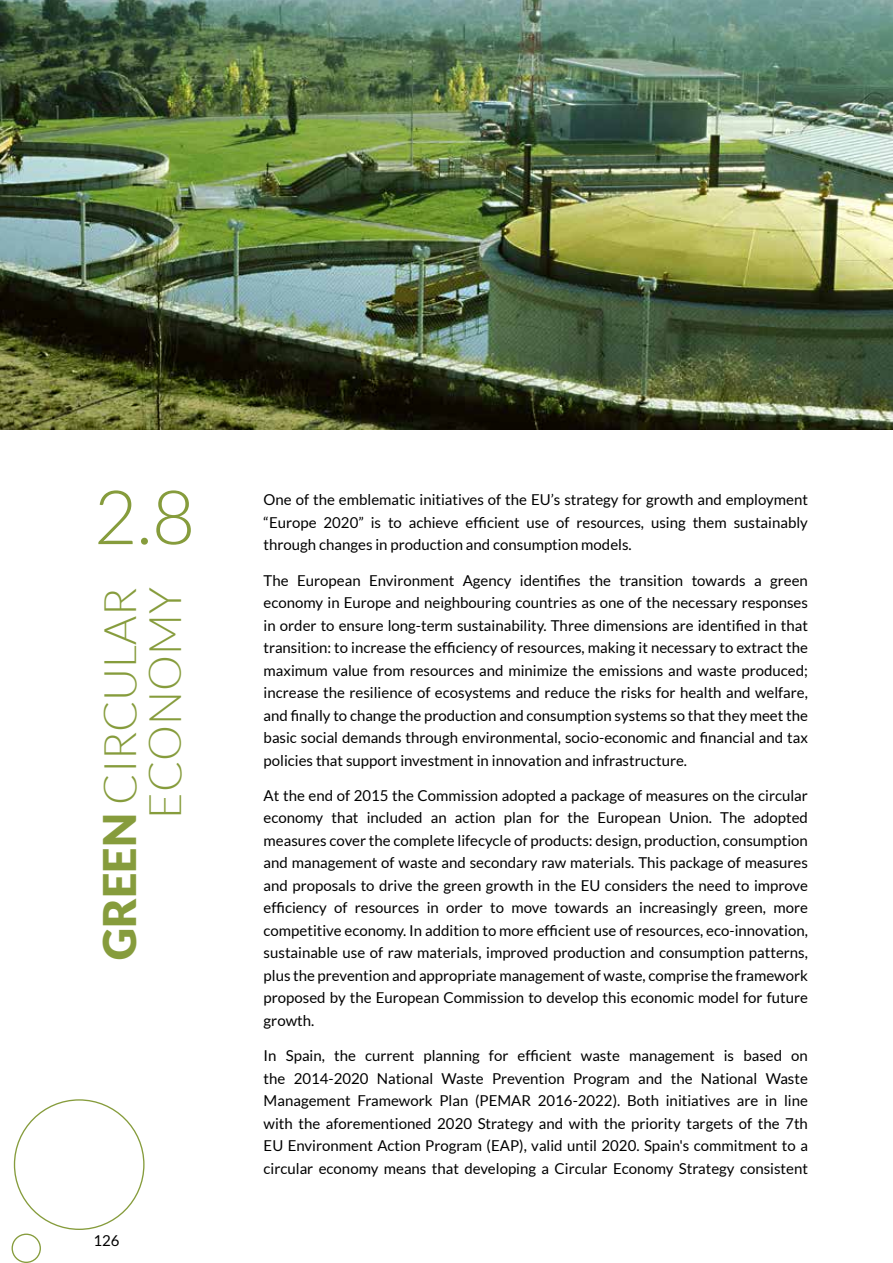
<style>
.page{position:relative;width:893px;height:1263px;background:#fff}
.page>*{position:absolute;margin:0;border:0;box-sizing:border-box;transform-origin:0 0}
.t1{font:300 75px "Lato";color:#869c3c}
.t2{font:300 45px/45px "Lato";color:#869c3c;text-align:right}
.t3{font:15px/22.5px "Lato";color:#000;text-align:justify}
.s1{font-weight:900}
</style>
<div class="page">
<img style="left:0;top:0;width:893px;height:429px">
<div style="left:12px;top:1233px;width:29px;height:30px;border:1px solid #869c3c;border-radius:50%"></div>
<h1 class="t1" style="left:94px;top:477px;width:103px">2.8</h1>
<h2 class="t2" style="left:98px;top:960px;width:375px;rotate:-90deg"><span class="s1">GREEN</span> CIRCULAR<br>ECONOMY</h2>
<p class="t3" style="left:94px;top:1229px;width:28px">126</p>
<p class="t3" style="left:264px;top:489px;width:546px">One of the emblematic initiatives of the EU’s strategy for growth and employment “Europe 2020” is to achieve efficient use of resources, using them sustainably through changes in production and consumption models.</p>
<p class="t3" style="left:264px;top:569px;width:546px">The European Environment Agency identifies the transition towards a green economy in Europe and neighbouring countries as one of the necessary responses in order to ensure long-term sustainability. Three dimensions are identified in that transition: to increase the efficiency of resources, making it necessary to extract the maximum value from resources and minimize the emissions and waste produced; increase the resilience of ecosystems and reduce the risks for health and welfare, and finally to change the production and consumption systems so that they meet the basic social demands through environmental, socio-economic and financial and tax policies that support investment in innovation and infrastructure.</p>
<p class="t3" style="left:264px;top:784px;width:546px">At the end of 2015 the Commission adopted a package of measures on the circular economy that included an action plan for the European Union. The adopted measures cover the complete lifecycle of products: design, production, consumption and management of waste and secondary raw materials. This package of measures and proposals to drive the green growth in the EU considers the need to improve efficiency of resources in order to move towards an increasingly green, more competitive economy. In addition to more efficient use of resources, eco-innovation, sustainable use of raw materials, improved production and consumption patterns, plus the prevention and appropriate management of waste, comprise the framework proposed by the European Commission to develop this economic model for future growth.</p>
<p class="t3" style="left:264px;top:1044px;width:546px">In Spain, the current planning for efficient waste management is based on the 2014-2020 National Waste Prevention Program and the National Waste Management Framework Plan (PEMAR 2016-2022). Both initiatives are in line with the aforementioned 2020 Strategy and with the priority targets of the 7th EU Environment Action Program (EAP), valid until 2020. Spain's commitment to a circular economy means that developing a Circular Economy Strategy consistent</p>
</div>
